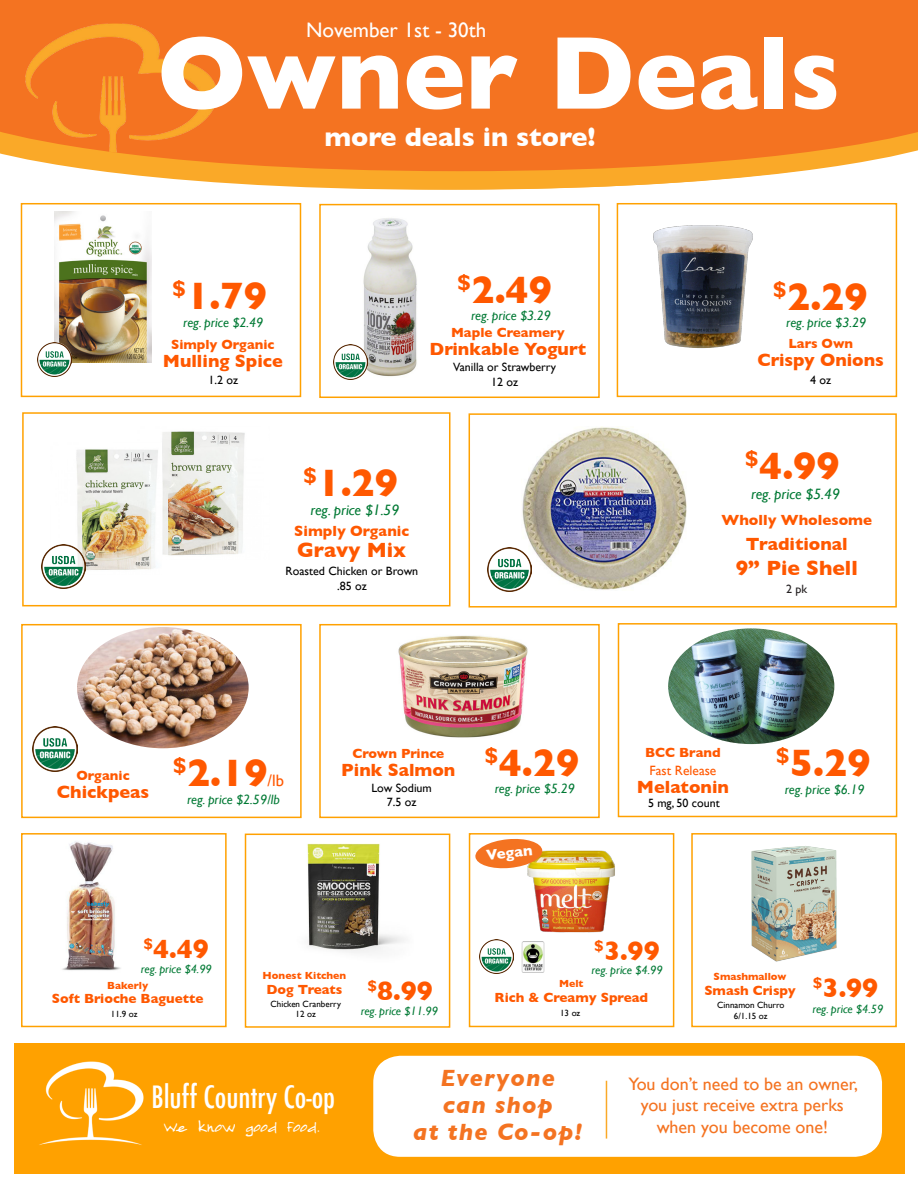
<style>
.page{position:relative;width:918px;height:1188px;background:#fff}
.page>*{position:absolute;margin:0;border:0;box-sizing:border-box;transform-origin:0 0}
.t1{font:700 105px "Gill Sans";color:#fff}
.t2{font:700 39px "Gill Sans";color:#ff5800}
.t3{font:500 condensed 30px "Futura";color:#fff}
.t4{font:700 27px "Gill Sans";color:#ff5800}
.t5{font:700 27px "Gill Sans";color:#fff}
.t6{font:italic 700 24px "Gill Sans";letter-spacing:.05em;color:#f47321}
.t7{font:700 21px "Gill Sans";color:#ff5800}
.t8{font:21px "Gill Sans";color:#fff}
.t9{font:700 18px "Gill Sans";color:#ff5800}
.t10{font:18px "Gill Sans";color:#f47321}
.t11{font:16.5px "Gill Sans";color:#ff5800}
.t12{font:italic 15px "Gill Sans";color:#007934}
.t13{font:700 15px "Gill Sans";color:#ff5800}
.t14{font:700 15px "Gill Sans";color:#fff}
.t15{font:700 13.5px "Gill Sans";color:#ff5800}
.t16{font:italic 13.5px "Gill Sans";color:#007934}
.t17{font:13.5px "Almagro";color:#fff}
.t18{font:13.5px "Gill Sans";color:#ff5800}
.t19{font:12px "Gill Sans";color:#000}
.t20{font:italic 12px "Gill Sans";color:#007934}
.t21{font:12px "Gill Sans";color:#231f20}
.t22{font:700 10.5px "Gill Sans";color:#ff5800}
.t23{font:9px "Gill Sans";color:#000}
</style>
<div class="page">
<div style="left:21px;top:624px;width:281px;height:194px;border:2px solid #ffa100"></div>
<img style="left:77px;top:627px;width:172px;height:121px">
<img style="left:62px;top:841px;width:59px;height:130px">
<img style="left:346px;top:218px;width:71px;height:159px">
<img style="left:162px;top:431px;width:83px;height:125px">
<div style="left:22px;top:412px;width:428px;height:194px;border:2px solid #ffa100"></div>
<img style="left:76px;top:449px;width:82px;height:121px">
<img style="left:522px;top:426px;width:165px;height:164px">
<img style="left:274px;top:833px;width:139px;height:120px">
<img style="left:54px;top:212px;width:98px;height:151px">
<div style="left:691px;top:833px;width:206px;height:194px;border:2px solid #ffa100"></div>
<div style="left:618px;top:623px;width:279px;height:194px;border:2px solid #ffa100"></div>
<div style="left:469px;top:413px;width:428px;height:195px;border:2px solid #ffa100"></div>
<div style="left:245px;top:834px;width:205px;height:194px;border:2px solid #ffa100"></div>
<div style="left:319px;top:624px;width:281px;height:194px;border:2px solid #ffa100"></div>
<div style="left:21px;top:833px;width:206px;height:194px;border:2px solid #ffa100"></div>
<div style="left:469px;top:833px;width:205px;height:194px;border:2px solid #ffa100"></div>
<div style="left:617px;top:203px;width:280px;height:194px;border:2px solid #ffa100"></div>
<div style="left:319px;top:204px;width:281px;height:194px;border:2px solid #ffa100"></div>
<div style="left:21px;top:203px;width:280px;height:194px;border:2px solid #ffa100"></div>
<svg style="left:100px;top:171px;width:701px;height:19px;fill:#faa928"></svg>
<div style="left:0;top:0;width:918px;height:171px;background:#f47321"></div>
<img style="left:0;top:24px;width:230px;height:140px">
<div style="left:14px;top:1043px;width:891px;height:131px;background:#ffa100"></div>
<div style="left:373px;top:1056px;width:509px;height:101px;background:#fff;border-radius:27px"></div>
<hr style="left:606px;top:1081px;width:1px;height:58px;background:#faa928">
<img style="left:39px;top:1061px;width:105px;height:84px">
<img style="left:41px;top:544px;width:45px;height:45px">
<img style="left:480px;top:939px;width:34px;height:35px">
<img style="left:488px;top:547px;width:44px;height:44px">
<img style="left:333px;top:345px;width:34px;height:34px">
<img style="left:668px;top:628px;width:166px;height:116px">
<img style="left:37px;top:342px;width:34px;height:34px">
<img style="left:521px;top:941px;width:24px;height:32px">
<img style="left:527px;top:850px;width:88px;height:83px">
<svg style="left:475px;top:839px;width:68px;height:31px"></svg>
<img style="left:751px;top:846px;width:86px;height:116px">
<img style="left:398px;top:635px;width:130px;height:103px">
<img style="left:653px;top:225px;width:100px;height:124px">
<img style="left:33px;top:727px;width:44px;height:44px">
<p class="t8" style="left:306px;top:17px;width:182px">November 1st - 30th</p>
<p class="t1" style="left:157px;top:12px;width:685px">Owner Deals</p>
<p class="t5" style="left:324px;top:121px;width:273px">more deals in store!</p>
<p class="t2" style="left:172px;top:273px;width:96px"><sup>$</sup>1.79</p>
<p class="t16" style="left:183px;top:315px;width:81px">reg. price $2.49</p>
<p class="t15" style="left:171px;top:336px;width:105px">Simply Organic</p>
<p class="t9" style="left:163px;top:350px;width:122px">Mulling Spice</p>
<p class="t19" style="left:209px;top:373px;width:31px">1.2 oz</p>
<p class="t2" style="left:457px;top:267px;width:96px"><sup>$</sup>2.49</p>
<p class="t15" style="left:451px;top:324px;width:115px">Maple Creamery</p>
<p class="t9" style="left:430px;top:338px;width:158px">Drinkable Yogurt</p>
<p class="t16" style="left:471px;top:308px;width:81px">reg. price $3.29</p>
<p class="t19" style="left:453px;top:360px;width:105px">Vanilla or Strawberry</p>
<p class="t19" style="left:491px;top:374px;width:28px">12 oz</p>
<p class="t2" style="left:303px;top:460px;width:96px"><sup>$</sup>1.29</p>
<p class="t12" style="left:311px;top:502px;width:90px">reg. price $1.59</p>
<p class="t13" style="left:294px;top:522px;width:116px">Simply Organic</p>
<p class="t7" style="left:297px;top:538px;width:111px">Gravy Mix</p>
<p class="t19" style="left:286px;top:564px;width:134px">Roasted Chicken or Brown</p>
<p class="t19" style="left:337px;top:579px;width:31px">.85 oz</p>
<p class="t2" style="left:773px;top:274px;width:96px"><sup>$</sup>2.29</p>
<p class="t16" style="left:786px;top:314px;width:81px">reg. price $3.29</p>
<p class="t15" style="left:788px;top:335px;width:66px">Lars Own</p>
<p class="t9" style="left:758px;top:349px;width:128px">Crispy Onions</p>
<p class="t19" style="left:810px;top:373px;width:22px">4 oz</p>
<p class="t2" style="left:745px;top:443px;width:96px"><sup>$</sup>4.99</p>
<p class="t12" style="left:751px;top:485px;width:90px">reg. price $5.49</p>
<p class="t13" style="left:722px;top:511px;width:152px">Wholly Wholesome</p>
<p class="t9" style="left:746px;top:533px;width:103px">Traditional</p>
<p class="t7" style="left:736px;top:556px;width:123px">9” Pie Shell</p>
<p class="t21" style="left:786px;top:582px;width:23px">2 pk</p>
<p class="t15" style="left:77px;top:768px;width:55px">Organic</p>
<p class="t9" style="left:57px;top:782px;width:94px">Chickpeas</p>
<p class="t2" style="left:173px;top:750px;width:96px"><sup>$</sup>2.19</p>
<p class="t11" style="left:268px;top:771px;width:18px">/lb</p>
<p class="t16" style="left:187px;top:791px;width:94px">reg. price $2.59/lb</p>
<p class="t15" style="left:352px;top:745px;width:93px">Crown Prince</p>
<p class="t9" style="left:341px;top:759px;width:116px">Pink Salmon</p>
<p class="t19" style="left:371px;top:781px;width:62px">Low Sodium</p>
<p class="t19" style="left:387px;top:795px;width:31px">7.5 oz</p>
<p class="t2" style="left:485px;top:740px;width:96px"><sup>$</sup>4.29</p>
<p class="t16" style="left:495px;top:781px;width:81px">reg. price $5.29</p>
<p class="t14" style="left:485px;top:846px;width:48px;rotate:-6deg">Vegan</p>
<p class="t15" style="left:645px;top:744px;width:77px">BCC Brand</p>
<p class="t18" style="left:649px;top:762px;width:69px">Fast Release</p>
<p class="t9" style="left:637px;top:776px;width:94px">Melatonin</p>
<p class="t19" style="left:648px;top:796px;width:73px">5 mg, 50 count</p>
<p class="t2" style="left:776px;top:740px;width:96px"><sup>$</sup>5.29</p>
<p class="t16" style="left:785px;top:782px;width:81px">reg. price $6.19</p>
<p class="t4" style="left:143px;top:933px;width:67px"><sup>$</sup>4.49</p>
<p class="t20" style="left:141px;top:962px;width:73px">reg. price $4.99</p>
<p class="t22" style="left:107px;top:979px;width:42px">Bakerly</p>
<p class="t15" style="left:52px;top:990px;width:153px">Soft Brioche Baguette</p>
<p class="t23" style="left:111px;top:1008px;width:28px">11.9 oz</p>
<p class="t22" style="left:263px;top:970px;width:85px">Honest Kitchen</p>
<p class="t15" style="left:266px;top:982px;width:78px">Dog Treats</p>
<p class="t4" style="left:367px;top:975px;width:67px"><sup>$</sup>8.99</p>
<p class="t20" style="left:361px;top:1004px;width:79px">reg. price $11.99</p>
<p class="t23" style="left:271px;top:998px;width:72px">Chicken Cranberry</p>
<p class="t23" style="left:296px;top:1009px;width:22px">12 oz</p>
<p class="t4" style="left:594px;top:935px;width:67px"><sup>$</sup>3.99</p>
<p class="t20" style="left:592px;top:963px;width:73px">reg. price $4.99</p>
<p class="t22" style="left:559px;top:978px;width:26px">Melt</p>
<p class="t15" style="left:495px;top:990px;width:155px">Rich &amp; Creamy Spread</p>
<p class="t23" style="left:560px;top:1008px;width:22px">13 oz</p>
<p class="t22" style="left:714px;top:970px;width:74px">Smashmallow</p>
<p class="t15" style="left:704px;top:982px;width:93px">Smash Crispy</p>
<p class="t23" style="left:717px;top:1000px;width:69px">Cinnamon Churro</p>
<p class="t23" style="left:734px;top:1010px;width:35px">6/1.15 oz</p>
<p class="t4" style="left:813px;top:972px;width:67px"><sup>$</sup>3.99</p>
<p class="t20" style="left:812px;top:1002px;width:73px">reg. price $4.59</p>
<p class="t3" style="left:151px;top:1078px;width:185px">Bluff Country Co-op</p>
<p class="t17" style="left:164px;top:1119px;width:157px">We know good food.</p>
<p class="t6" style="left:441px;top:1064px;width:116px">Everyone</p>
<p class="t6" style="left:443px;top:1091px;width:112px">can shop</p>
<p class="t6" style="left:413px;top:1118px;width:170px">at the Co-op!</p>
<p class="t10" style="left:628px;top:1073px;width:231px">You don’t need to be an owner,</p>
<p class="t10" style="left:641px;top:1095px;width:205px">you just receive extra perks</p>
<p class="t10" style="left:657px;top:1116px;width:173px">when you become one!</p>
</div>
